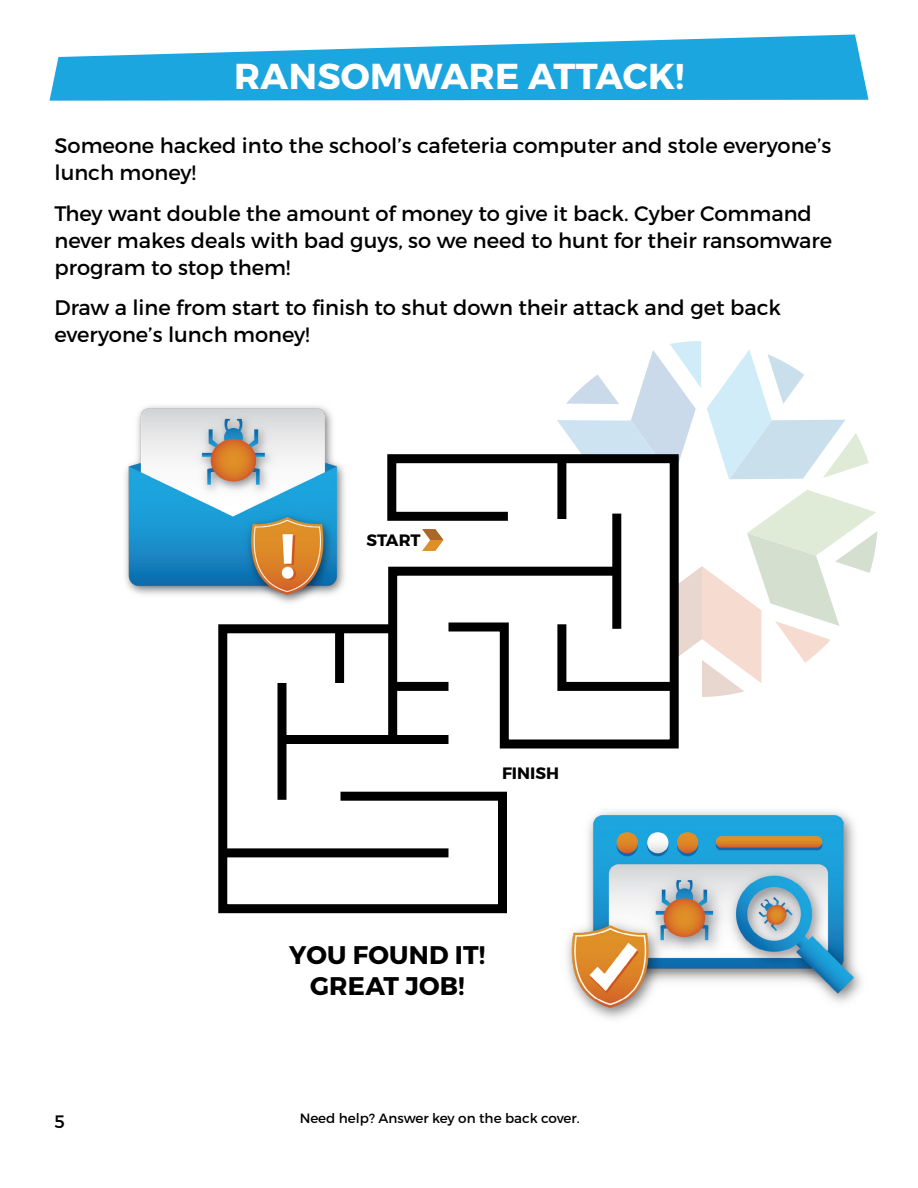
<style>
.page{position:relative;width:918px;height:1188px;background:#fff}
.page>*{position:absolute;margin:0;border:0;box-sizing:border-box;transform-origin:0 0}
.t1{font:700 36px "Montserrat";letter-spacing:.01em;color:#fff}
.t2{font:700 25.5px/30.6px "Montserrat";letter-spacing:.01em;color:#000;text-align:center}
.t3{font:21px/27px "Montserrat";color:#000}
.t4{font:18px "Montserrat";color:#000}
.t5{font:700 16.5px "Montserrat";color:#000}
.t6{font:13.5px "Montserrat";color:#000}
</style>
<div class="page">
<svg style="left:50px;top:34px;width:818px;height:67px;fill:#1ca6df"></svg>
<svg style="left:387px;top:454px;width:292px;height:295px"></svg>
<svg style="left:387px;top:562px;width:239px;height:187px"></svg>
<svg style="left:218px;top:620px;width:294px;height:294px"></svg>
<div style="left:223px;top:848px;width:225px;height:9px;background:#000"></div>
<div style="left:278px;top:683px;width:8px;height:117px;background:#000"></div>
<div style="left:335px;top:629px;width:9px;height:54px;background:#000"></div>
<div style="left:394px;top:682px;width:54px;height:9px;background:#000"></div>
<svg style="left:525px;top:341px;width:352px;height:356px"></svg>
<img style="left:125px;top:406px;width:220px;height:197px">
<img style="left:566px;top:811px;width:296px;height:208px">
<svg style="left:422px;top:529px;width:22px;height:22px"></svg>
<h1 class="t1" style="left:234px;top:54px;width:452px">RANSOMWARE ATTACK!</h1>
<p class="t3" style="left:54px;top:132px;width:778px">Someone hacked into the school’s cafeteria computer and stole everyone’s lunch money!</p>
<p class="t3" style="left:54px;top:200px;width:779px">They want double the amount of money to give it back. Cyber Command never makes deals with bad guys, so we need to hunt for their ransomware program to stop them!</p>
<p class="t3" style="left:54px;top:294px;width:728px">Draw a line from start to finish to shut down their attack and get back everyone’s lunch money!</p>
<p class="t4" style="left:54px;top:1111px;width:12px">5</p>
<p class="t5" style="left:367px;top:530px;width:56px">START</p>
<p class="t5" style="left:502px;top:763px;width:59px">FINISH</p>
<p class="t2" style="left:289px;top:941px;width:198px">YOU FOUND IT!<br>GREAT JOB!</p>
<p class="t6" style="left:300px;top:1110px;width:282px">Need help? Answer key on the back cover.</p>
</div>
